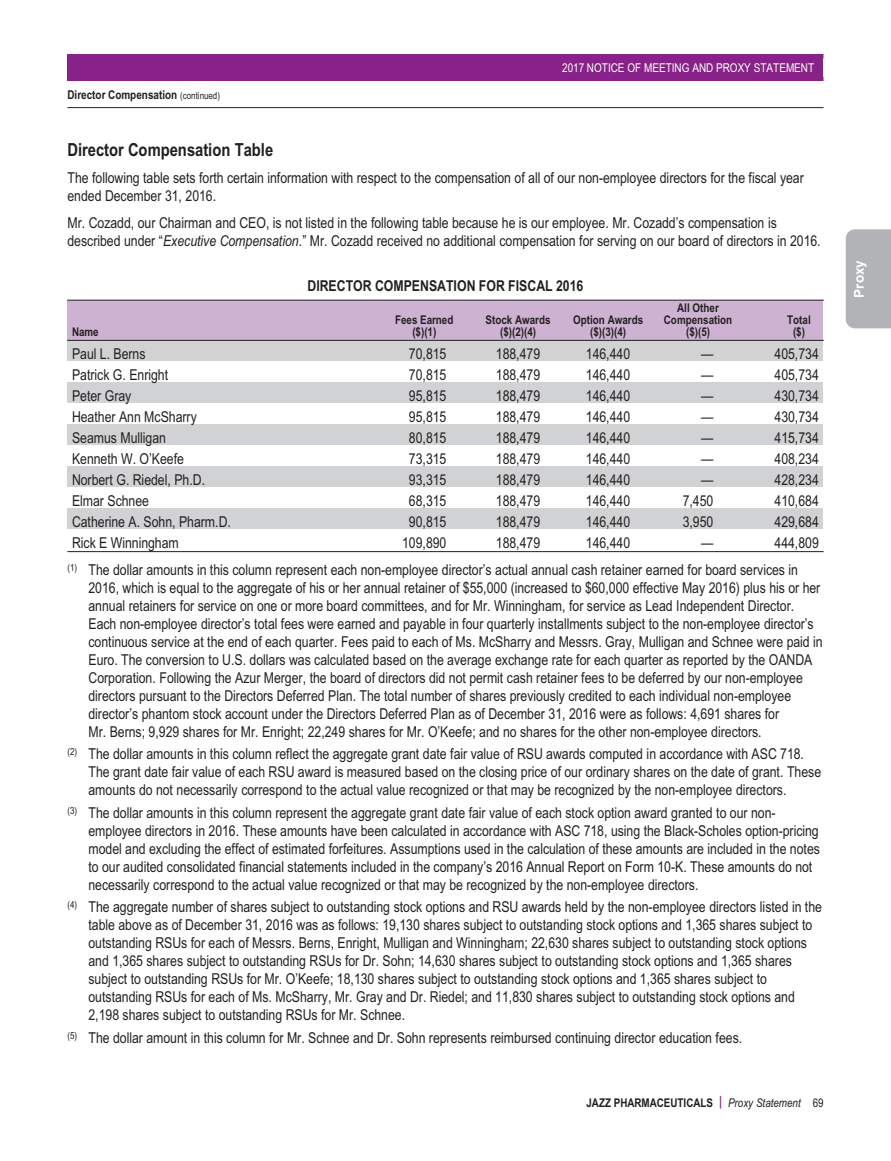
<style>
.page{position:relative;width:891px;height:1161px;background:#fff}
.page>*{position:absolute;margin:0;border:0;box-sizing:border-box;transform-origin:0 0}
.t1{font:700 18px "Arial Narrow";color:#231f20}
.t2{font:15px/18px "Arial Narrow";color:#231f20}
.t3{font:700 15px "Arial Narrow";color:#231f20}
.t4{font:700 13.5px "Helvetica";color:#fff}
.t5{font:12.15px "Arial Narrow";color:#fff}
.t6{font:700 12.15px "Arial Narrow";color:#231f20}
.t7{font:700 12px/12px "Arial Narrow";color:#231f20;text-align:center}
.t8{font:italic 12px "Arial Narrow";color:#231f20}
.s1{font-weight:400;font-size:9.75px}
.s2{font-style:italic}
.s3{font-style:normal}
</style>
<div class="page">
<div style="left:68px;top:54px;width:756px;height:27px;background:#828"></div>
<hr style="left:68px;top:107px;width:756px;height:1px;background:#231f20">
<div style="left:68px;top:300px;width:756px;height:40px;background:#ceb2d2"></div>
<div style="left:68px;top:340px;width:756px;height:22px;background:#d1d2d4"></div>
<div style="left:68px;top:382px;width:756px;height:22px;background:#d1d2d4"></div>
<div style="left:68px;top:424px;width:756px;height:22px;background:#d1d2d4"></div>
<div style="left:68px;top:466px;width:756px;height:22px;background:#d1d2d4"></div>
<div style="left:68px;top:508px;width:756px;height:22px;background:#d1d2d4"></div>
<hr style="left:68px;top:300px;width:755px;height:1px;background:#231f20">
<hr style="left:68px;top:340px;width:755px;height:1px;background:#231f20">
<hr style="left:68px;top:551px;width:755px;height:1px;background:#231f20">
<div style="left:846px;top:229px;width:45px;height:99px;background:#b2b3b7"></div>
<p class="t6" style="left:68px;top:90px;width:154px">Director Compensation <span class="s1">(continued)</span></p>
<p class="t5" style="left:562px;top:63px;width:253px">2017 NOTICE OF MEETING AND PROXY STATEMENT</p>
<p class="t1" style="left:68px;top:143px;width:207px">Director Compensation Table</p>
<p class="t2" style="left:68px;top:170px;width:738px">The following table sets forth certain information with respect to the compensation of all of our non-employee directors for the fiscal year ended December 31, 2016.</p>
<p class="t2" style="left:68px;top:215px;width:755px">Mr. Cozadd, our Chairman and CEO, is not listed in the following table because he is our employee. Mr. Cozadd’s compensation is described under “<span class="s2">Executive Compensation</span>.” Mr. Cozadd received no additional compensation for serving on our board of directors in 2016.</p>
<p class="t3" style="left:308px;top:280px;width:277px">DIRECTOR COMPENSATION FOR FISCAL 2016</p>
<p class="t7" style="left:72px;top:327px;width:28px">Name</p>
<p class="t7" style="left:664px;top:303px;width:70px">All Other<br>Compensation ($)(5)</p>
<p class="t7" style="left:395px;top:315px;width:60px">Fees Earned ($)(1)</p>
<p class="t7" style="left:486px;top:315px;width:66px">Stock Awards ($)(2)(4)</p>
<p class="t7" style="left:573px;top:315px;width:72px">Option Awards ($)(3)(4)</p>
<p class="t7" style="left:787px;top:315px;width:25px">Total ($)</p>
<p class="t2" style="left:72px;top:346px;width:75px">Paul L. Berns</p>
<p class="t2" style="left:409px;top:346px;width:39px">70,815</p>
<p class="t2" style="left:496px;top:346px;width:46px">188,479</p>
<p class="t2" style="left:586px;top:346px;width:46px">146,440</p>
<p class="t2" style="left:701px;top:346px;width:14px">—</p>
<p class="t2" style="left:775px;top:346px;width:46px">405,734</p>
<p class="t2" style="left:72px;top:367px;width:98px">Patrick G. Enright</p>
<p class="t2" style="left:409px;top:367px;width:39px">70,815</p>
<p class="t2" style="left:496px;top:367px;width:46px">188,479</p>
<p class="t2" style="left:586px;top:367px;width:46px">146,440</p>
<p class="t2" style="left:701px;top:367px;width:14px">—</p>
<p class="t2" style="left:775px;top:367px;width:46px">405,734</p>
<p class="t2" style="left:72px;top:388px;width:61px">Peter Gray</p>
<p class="t2" style="left:409px;top:388px;width:39px">95,815</p>
<p class="t2" style="left:496px;top:388px;width:46px">188,479</p>
<p class="t2" style="left:586px;top:388px;width:46px">146,440</p>
<p class="t2" style="left:701px;top:388px;width:14px">—</p>
<p class="t2" style="left:775px;top:388px;width:46px">430,734</p>
<p class="t2" style="left:72px;top:409px;width:126px">Heather Ann McSharry</p>
<p class="t2" style="left:409px;top:409px;width:39px">95,815</p>
<p class="t2" style="left:496px;top:409px;width:46px">188,479</p>
<p class="t2" style="left:586px;top:409px;width:46px">146,440</p>
<p class="t2" style="left:701px;top:409px;width:14px">—</p>
<p class="t2" style="left:775px;top:409px;width:46px">430,734</p>
<p class="t2" style="left:72px;top:430px;width:95px">Seamus Mulligan</p>
<p class="t2" style="left:409px;top:430px;width:39px">80,815</p>
<p class="t2" style="left:496px;top:430px;width:46px">188,479</p>
<p class="t2" style="left:586px;top:430px;width:46px">146,440</p>
<p class="t2" style="left:701px;top:430px;width:14px">—</p>
<p class="t2" style="left:775px;top:430px;width:46px">415,734</p>
<p class="t2" style="left:72px;top:451px;width:113px">Kenneth W. O’Keefe</p>
<p class="t2" style="left:409px;top:451px;width:39px">73,315</p>
<p class="t2" style="left:496px;top:451px;width:46px">188,479</p>
<p class="t2" style="left:586px;top:451px;width:46px">146,440</p>
<p class="t2" style="left:701px;top:451px;width:14px">—</p>
<p class="t2" style="left:775px;top:451px;width:46px">408,234</p>
<p class="t2" style="left:72px;top:472px;width:135px">Norbert G. Riedel, Ph.D.</p>
<p class="t2" style="left:409px;top:472px;width:39px">93,315</p>
<p class="t2" style="left:496px;top:472px;width:46px">188,479</p>
<p class="t2" style="left:586px;top:472px;width:46px">146,440</p>
<p class="t2" style="left:701px;top:472px;width:14px">—</p>
<p class="t2" style="left:775px;top:472px;width:46px">428,234</p>
<p class="t2" style="left:72px;top:493px;width:79px">Elmar Schnee</p>
<p class="t2" style="left:409px;top:493px;width:39px">68,315</p>
<p class="t2" style="left:496px;top:493px;width:46px">188,479</p>
<p class="t2" style="left:586px;top:493px;width:46px">146,440</p>
<p class="t2" style="left:683px;top:493px;width:32px">7,450</p>
<p class="t2" style="left:775px;top:493px;width:46px">410,684</p>
<p class="t2" style="left:72px;top:514px;width:161px">Catherine A. Sohn, Pharm.D.</p>
<p class="t2" style="left:409px;top:514px;width:39px">90,815</p>
<p class="t2" style="left:496px;top:514px;width:46px">188,479</p>
<p class="t2" style="left:586px;top:514px;width:46px">146,440</p>
<p class="t2" style="left:683px;top:514px;width:32px">3,950</p>
<p class="t2" style="left:775px;top:514px;width:46px">429,684</p>
<p class="t2" style="left:72px;top:535px;width:108px">Rick E Winningham</p>
<p class="t2" style="left:402px;top:535px;width:46px">109,890</p>
<p class="t2" style="left:496px;top:535px;width:46px">188,479</p>
<p class="t2" style="left:586px;top:535px;width:46px">146,440</p>
<p class="t2" style="left:701px;top:535px;width:14px">—</p>
<p class="t2" style="left:68px;top:530px;width:753px;line-height:27px;text-indent:707px">444,809 <sup>(1)</sup> The dollar amounts in this column represent each non-employee director’s actual annual cash retainer earned for board services in</p>
<p class="t2" style="left:88px;top:580px;width:736px">2016, which is equal to the aggregate of his or her annual retainer of $55,000 (increased to $60,000 effective May 2016) plus his or her annual retainers for service on one or more board committees, and for Mr. Winningham, for service as Lead Independent Director.<br>Each non-employee director’s total fees were earned and payable in four quarterly installments subject to the non-employee director’s continuous service at the end of each quarter. Fees paid to each of Ms. McSharry and Messrs. Gray, Mulligan and Schnee were paid in Euro. The conversion to U.S. dollars was calculated based on the average exchange rate for each quarter as reported by the OANDA Corporation. Following the Azur Merger, the board of directors did not permit cash retainer fees to be deferred by our non-employee directors pursuant to the Directors Deferred Plan. The total number of shares previously credited to each individual non-employee director’s phantom stock account under the Directors Deferred Plan as of December 31, 2016 were as follows: 4,691 shares for<br>Mr. Berns; 9,929 shares for Mr. Enright; 22,249 shares for Mr. O’Keefe; and no shares for the other non-employee directors.</p>
<p class="t2" style="left:88px;top:746px;width:734px;text-indent:-21px"><sup>(2)</sup> The dollar amounts in this column reflect the aggregate grant date fair value of RSU awards computed in accordance with ASC 718.<br>The grant date fair value of each RSU award is measured based on the closing price of our ordinary shares on the date of grant. These amounts do not necessarily correspond to the actual value recognized or that may be recognized by the non-employee directors.</p>
<p class="t2" style="left:88px;top:805px;width:733px;text-indent:-21px"><sup>(3)</sup> The dollar amounts in this column represent the aggregate grant date fair value of each stock option award granted to our non&shy;employee directors in 2016. These amounts have been calculated in accordance with ASC 718, using the Black-Scholes option-pricing model and excluding the effect of estimated forfeitures. Assumptions used in the calculation of these amounts are included in the notes to our audited consolidated financial statements included in the company’s 2016 Annual Report on Form 10-K. These amounts do not necessarily correspond to the actual value recognized or that may be recognized by the non-employee directors.</p>
<p class="t2" style="left:88px;top:899px;width:735px;text-indent:-21px"><sup>(4)</sup> The aggregate number of shares subject to outstanding stock options and RSU awards held by the non-employee directors listed in the table above as of December 31, 2016 was as follows: 19,130 shares subject to outstanding stock options and 1,365 shares subject to outstanding RSUs for each of Messrs. Berns, Enright, Mulligan and Winningham; 22,630 shares subject to outstanding stock options and 1,365 shares subject to outstanding RSUs for Dr. Sohn; 14,630 shares subject to outstanding stock options and 1,365 shares subject to outstanding RSUs for Mr. O’Keefe; 18,130 shares subject to outstanding stock options and 1,365 shares subject to outstanding RSUs for each of Ms. McSharry, Mr. Gray and Dr. Riedel; and 11,830 shares subject to outstanding stock options and 2,198 shares subject to outstanding RSUs for Mr. Schnee.</p>
<p class="t2" style="left:68px;top:1030px;width:676px"><sup>(5)</sup> The dollar amount in this column for Mr. Schnee and Dr. Sohn represents reimbursed continuing director education fees.</p>
<p class="t7" style="left:586px;top:1098px;width:128px">JAZZ PHARMACEUTICALS</p>
<p class="t8" style="left:728px;top:1098px;width:97px">Proxy Statement <span class="s3">69</span></p>
<p class="t4" style="left:854px;top:298px;width:39px;rotate:-90deg">Proxy</p>
</div>
